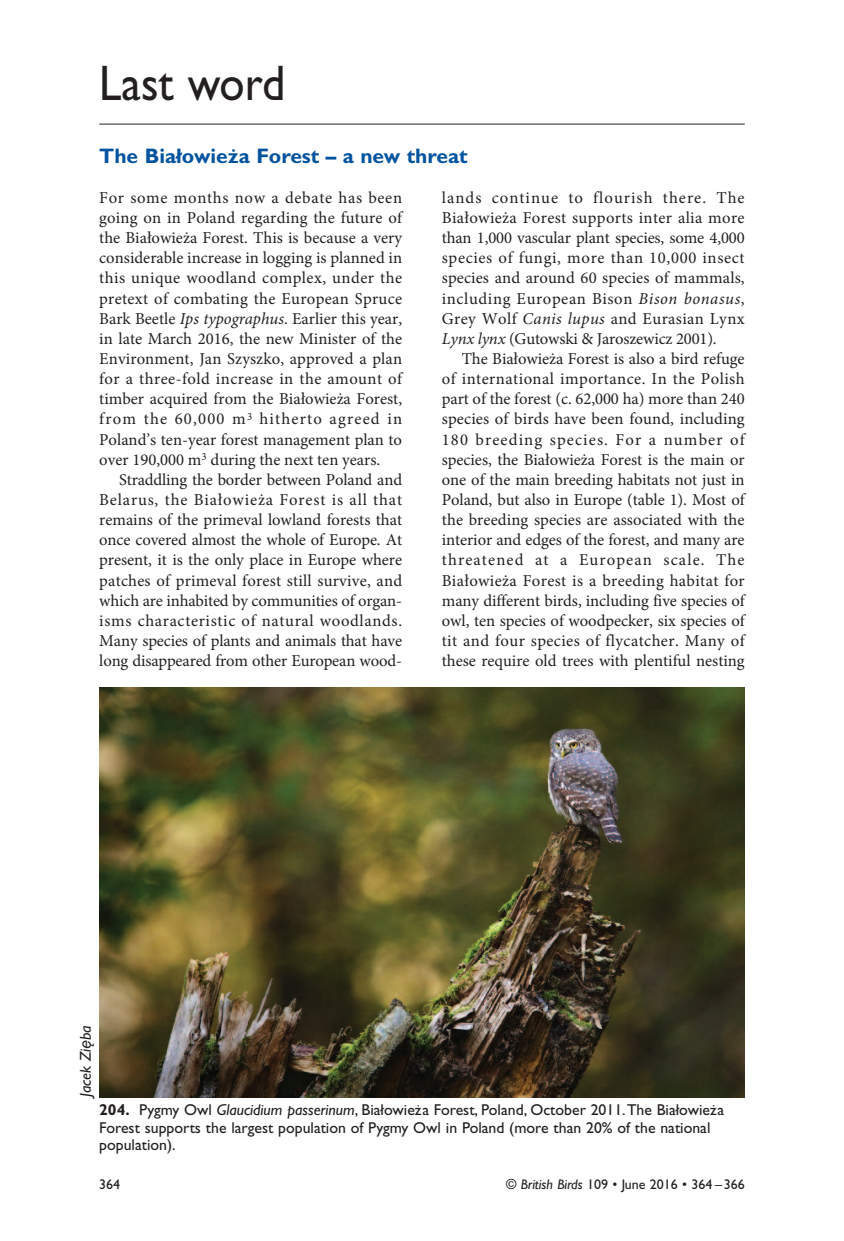
<style>
.page{position:relative;width:844px;height:1241px;background:#fff}
.page>*{position:absolute;margin:0;border:0;box-sizing:border-box;transform-origin:0 0}
.t1{font:50.05px "Gill Sans";color:#231f20;scale:.91 1}
.t2{font:700 21px "Gill Sans";color:#0153a0}
.t3{font:16.62px/20.1px "Minion Pro";color:#231f20;text-align:justify}
.t4{font:15.75px/17.5px "Gill Sans";color:#231f20}
.t5{font:italic 15.75px "Gill Sans";color:#231f20}
.t6{font:14px "Gill Sans";color:#231f20}
.s1{font-style:italic}
.s2{font-family:"Arial"}
.s3{font-weight:700}
</style>
<div class="page">
<hr style="left:99px;top:124px;width:645px;height:1px;background:#231f20">
<img style="left:99px;top:687px;width:645px;height:409px">
<h1 class="t1" style="left:99px;top:64px;width:206px">Last word</h1>
<p class="t2" style="left:99px;top:148px;width:370px">The Białowie˙za Forest – a new threat</p>
<p class="t3" style="left:99px;top:189px;width:304px">For some months now a debate has been going on in Poland regarding the future of the Białowieża Forest. This is because a very considerable increase in logging is planned in this unique woodland complex, under the pretext of combating the European Spruce Bark Beetle <span class="s1">Ips typographus</span>. Earlier this year, in late March 2016, the new Minister of the Environment, Jan Szyszko, approved a plan for a three-fold increase in the amount of timber acquired from the Białowieża Forest, from the 60,000 m<sup>3</sup> hitherto agreed in Poland’s ten-year forest management plan to over 190,000 m<sup>3</sup> during the next ten years.</p>
<p class="t3" style="left:99px;top:471px;width:304px;text-indent:20px">Straddling the border between Poland and Belarus, the Białowieża Forest is all that remains of the primeval lowland forests that once covered almost the whole of Europe. At present, it is the only place in Europe where patches of primeval forest still survive, and which are inhabited by communities of organ&shy;isms characteristic of natural woodlands.<br>Many species of plants and animals that have long disappeared from other European wood-</p>
<p class="t3" style="left:441px;top:189px;width:304px">lands continue to flourish there. The Białowieża Forest supports inter alia more than 1,000 vascular plant species, some 4,000 species of fungi, more than 10,000 insect species and around 60 species of mammals, including European Bison <span class="s1">Bison bonasus</span>, Grey Wolf <span class="s1">Canis lupus</span> and Eurasian Lynx <span class="s1">Lynx lynx</span> (Gutowski &amp; Jaroszewicz 2001).</p>
<p class="t3" style="left:441px;top:350px;width:304px;text-indent:20px">The Białowieża Forest is also a bird refuge of international importance. In the Polish part of the forest (c. 62,000 ha) more than 240 species of birds have been found, including 180 breeding species. For a number of species, the Białowieża Forest is the main or one of the main breeding habitats not just in Poland, but also in Europe (table 1). Most of the breeding species are associated with the interior and edges of the forest, and many are threatened at a European scale. The Białowieża Forest is a breeding habitat for many different birds, including five species of owl, ten species of woodpecker, six species of tit and four species of flycatcher. Many of these require old trees with plentiful nesting</p>
<p class="t5" style="left:80px;top:1096px;width:73px;rotate:-90deg">Jacek Zi<span class="s2">ę</span>ba</p>
<p class="t4" style="left:99px;top:1102px;width:626px"><span class="s3">204.</span> Pygmy Owl <span class="s1">Glaucidium passerinum</span>, Białowiez˙a Forest, Poland, October 2011.The Białowiez˙a<br>Forest supports the largest population of Pygmy Owl in Poland (more than 20% of the national population).</p>
<p class="t6" style="left:99px;top:1179px;width:22px">364</p>
<p class="t6" style="left:506px;top:1179px;width:240px"><span class="s1">© British Birds</span> 109 • June 2016 • 364 –366</p>
</div>
